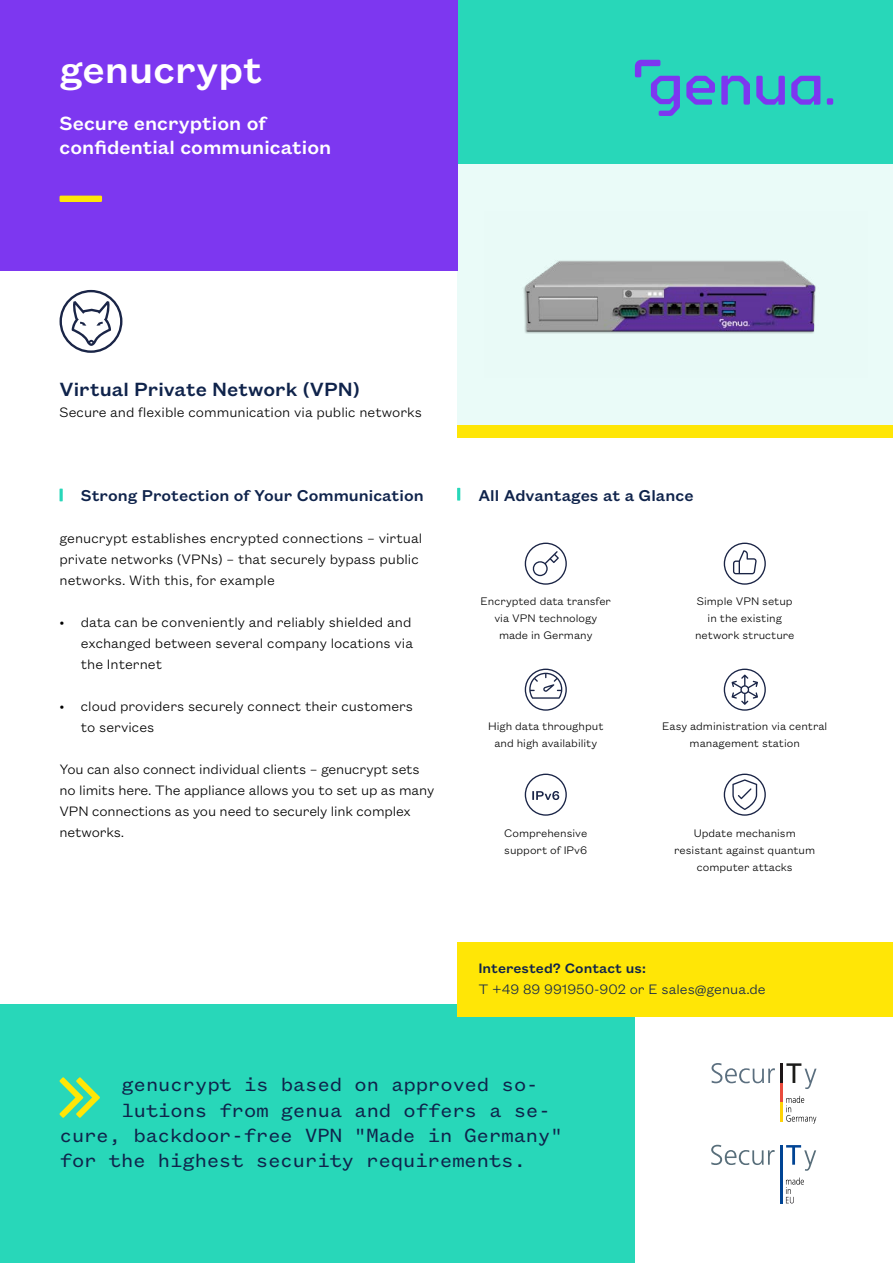
<style>
.page{position:relative;width:893px;height:1263px;background:#fff}
.page>*{position:absolute;margin:0;border:0;box-sizing:border-box;transform-origin:0 0}
.t1{font:500 42px "Founders Grotesk Text";color:#fff}
.t2{font:21px "Founders Grotesk Mono";letter-spacing:-.03em;color:#0f234b}
.t3{font:500 21px/23.4px "Founders Grotesk Text";color:#fff}
.t4{font:500 21px "Founders Grotesk Text";color:#0f234b}
.t5{font:500 17.25px "Founders Grotesk Text";color:#0f234b}
.t6{font:300 15px/21px "Founders Grotesk Text";color:#000}
.t7{font:300 15px "Founders Grotesk Text";color:#0f234b}
.t8{font:500 15px "Founders Grotesk Text";color:#0f234b}
.t9{font:300 12px/16.8px "Founders Grotesk Text";color:#000;text-align:center}
</style>
<div class="page">
<div style="left:457px;top:0;width:436px;height:164px;background:#28d7b9"></div>
<div style="left:457px;top:164px;width:436px;height:274px;background:#eafbf8"></div>
<div style="left:457px;top:425px;width:436px;height:13px;background:#ffe606"></div>
<div style="left:0;top:1005px;width:635px;height:258px;background:#28d7b9"></div>
<div style="left:0;top:0;width:457px;height:270px;background:#7d37f0"></div>
<div style="left:827px;top:98px;width:6px;height:7px;background:#7d37f0;border-radius:2px"></div>
<svg style="left:721px;top:76px;width:29px;height:29px"></svg>
<svg style="left:756px;top:76px;width:29px;height:29px"></svg>
<svg style="left:791px;top:76px;width:29px;height:29px"></svg>
<svg style="left:635px;top:60px;width:45px;height:56px"></svg>
<svg style="left:686px;top:76px;width:29px;height:29px"></svg>
<div style="left:60px;top:196px;width:42px;height:6px;background:#ffe606"></div>
<svg style="left:711px;top:1063px;width:64px;height:20px"></svg>
<svg style="left:781px;top:1063px;width:35px;height:60px"></svg>
<hr style="left:780px;top:1145px;width:3px;height:58px;background:#004494">
<svg style="left:711px;top:1145px;width:64px;height:20px"></svg>
<svg style="left:786px;top:1145px;width:30px;height:26px"></svg>
<svg style="left:786px;top:1177px;width:18px;height:26px"></svg>
<div style="left:457px;top:942px;width:436px;height:74px;background:#ffe606"></div>
<svg style="left:525px;top:543px;width:42px;height:42px"></svg>
<svg style="left:724px;top:543px;width:42px;height:42px"></svg>
<svg style="left:525px;top:669px;width:42px;height:42px"></svg>
<svg style="left:724px;top:669px;width:42px;height:42px"></svg>
<svg style="left:525px;top:774px;width:42px;height:42px"></svg>
<svg style="left:724px;top:774px;width:42px;height:42px"></svg>
<img style="left:523px;top:260px;width:293px;height:74px">
<svg style="left:60px;top:290px;width:62px;height:63px"></svg>
<svg style="left:59px;top:1077px;width:41px;height:41px"></svg>
<svg style="left:60px;top:489px;width:3px;height:12px"></svg>
<svg style="left:457px;top:488px;width:3px;height:13px"></svg>
<h1 class="t1" style="left:60px;top:41px;width:205px">genucrypt</h1>
<h2 class="t3" style="left:60px;top:110px;width:273px">Secure encryption of confidential communication</h2>
<h2 class="t4" style="left:60px;top:374px;width:302px">Virtual Private Network (VPN)</h2>
<p class="t6" style="left:60px;top:400px;width:364px">Secure and flexible communication via public networks</p>
<p class="t5" style="left:81px;top:483px;width:344px">Strong Protection of Your Communication</p>
<p class="t6" style="left:60px;top:526px;width:364px">genucrypt establishes encrypted connections – virtual private networks (VPNs) – that securely bypass public networks. With this, for example</p>
<p class="t6" style="left:81px;top:610px;width:334px;text-align:justify;text-indent:-21px">• data can be conveniently and reliably shielded and exchanged between several company locations via the Internet</p>
<p class="t6" style="left:81px;top:694px;width:334px;text-indent:-21px">• cloud providers securely connect their customers to services</p>
<p class="t6" style="left:60px;top:757px;width:376px">You can also connect individual clients – genucrypt sets no limits here. The appliance allows you to set up as many VPN connections as you need to securely link complex networks.</p>
<p class="t5" style="left:478px;top:483px;width:217px">All Advantages at a Glance</p>
<p class="t9" style="left:480px;top:592px;width:132px">Encrypted data transfer via VPN technology made in Germany</p>
<p class="t9" style="left:488px;top:717px;width:117px">High data throughput and high availability</p>
<p class="t9" style="left:504px;top:824px;width:85px;text-align:left">Comprehensive support of IPv6</p>
<p class="t9" style="left:695px;top:592px;width:101px">Simple VPN setup in the existing network structure</p>
<p class="t9" style="left:662px;top:717px;width:167px">Easy administration via central management station</p>
<p class="t9" style="left:674px;top:824px;width:142px">Update mechanism resistant against quantum computer attacks</p>
<p class="t8" style="left:478px;top:957px;width:169px">Interested? Contact us:</p>
<p class="t7" style="left:478px;top:979px;width:289px">T +49 89 991950-902 or E sales@genua.de</p>
<h2 class="t2" style="left:121px;top:1073px;width:419px">genucrypt is based on approved so-</h2>
<h2 class="t2" style="left:121px;top:1098px;width:431px">lutions from genua and offers a se-</h2>
<h2 class="t2" style="left:60px;top:1123px;width:505px">cure, backdoor-free VPN "Made in Germany"</h2>
<h2 class="t2" style="left:60px;top:1149px;width:468px">for the highest security requirements.</h2>
</div>
